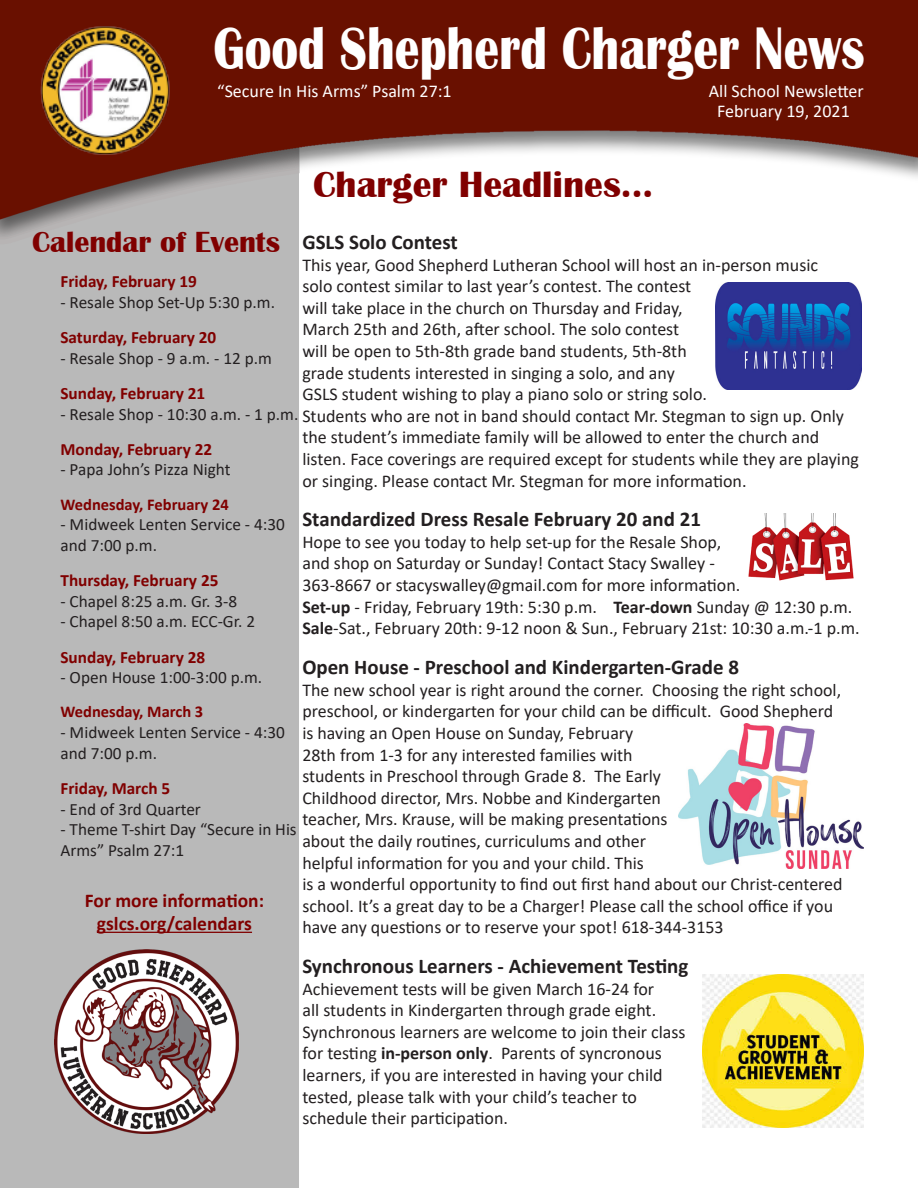
<style>
.page{position:relative;width:918px;height:1188px;background:#fff}
.page>*{position:absolute;margin:0;border:0;box-sizing:border-box;transform-origin:0 0}
.t1{font:700 61.8px "Britannic";color:#fff;scale:.8 1}
.t2{font:700 37.5px "Britannic";color:#800000}
.t3{font:700 30px "Britannic";color:#800000}
.t4{font:700 21px "Calibri";color:#231f20}
.t5{font:700 19.5px "Calibri";color:#800000}
.t6{font:18px/21.6px "Calibri";color:#231f20}
.t7{font:18px "Calibri";color:#fff}
.t8{font:17.25px/20.7px "Calibri";color:#231f20}
.t9{font:700 17.25px "Calibri";color:#800000}
.t10{font:700 16.5px "Calibri";color:#800000}
.s1{font-weight:700}
</style>
<div class="page">
<img style="left:0;top:1px;width:918px;height:1187px">
<img style="left:40px;top:25px;width:132px;height:129px">
<hr style="left:97px;top:932px;width:155px;height:1px;background:#800000">
<img style="left:54px;top:949px;width:185px;height:185px">
<img style="left:715px;top:283px;width:147px;height:106px">
<img style="left:743px;top:514px;width:119px;height:73px">
<img style="left:702px;top:974px;width:162px;height:154px">
<img style="left:678px;top:724px;width:186px;height:144px">
<p class="t1" style="left:214px;top:13px;width:815px">Good Shepherd Charger News</p>
<p class="t7" style="left:717px;top:99px;width:134px">February 19, 2021</p>
<p class="t7" style="left:709px;top:79px;width:156px">All School Newsletter</p>
<p class="t7" style="left:217px;top:79px;width:236px">“Secure In His Arms” Psalm 27:1</p>
<p class="t2" style="left:313px;top:163px;width:341px">Charger Headlines...</p>
<p class="t4" style="left:302px;top:227px;width:157px">GSLS Solo Contest</p>
<p class="t6" style="left:302px;top:253px;width:558px">This year, Good Shepherd Lutheran School will host an in-person music<br>solo contest similar to last year’s contest. The contest<br>will take place in the church on Thursday and Friday,<br>March 25th and 26th, after school. The solo contest<br>will be open to 5th-8th grade band students, 5th-8th<br>grade students interested in singing a solo, and any<br>GSLS student wishing to play a piano solo or string solo.<br>Students who are not in band should contact Mr. Stegman to sign up. Only the student’s immediate family will be allowed to enter the church and listen. Face coverings are required except for students while they are playing or singing. Please contact Mr. Stegman for more information.</p>
<p class="t4" style="left:302px;top:504px;width:400px">Standardized Dress Resale February 20 and 21</p>
<p class="t6" style="left:302px;top:531px;width:439px">Hope to see you today to help set-up for the Resale Shop, and shop on Saturday or Sunday! Contact Stacy Swalley -<br>363-8667 or stacyswalley@gmail.com for more information.</p>
<p class="t6" style="left:302px;top:595px;width:551px"><span class="s1">Set-up</span> - Friday, February 19th: 5:30 p.m. <span class="s1">Tear-down</span> Sunday @ 12:30 p.m.</p>
<p class="t6" style="left:302px;top:617px;width:559px"><span class="s1">Sale</span>-Sat., February 20th: 9-12 noon &amp; Sun., February 21st: 10:30 a.m.-1 p.m.</p>
<p class="t4" style="left:302px;top:652px;width:438px">Open House - Preschool and Kindergarten-Grade 8</p>
<p class="t6" style="left:302px;top:678px;width:542px">The new school year is right around the corner. Choosing the right school, preschool, or kindergarten for your child can be difficult. Good Shepherd is having an Open House on Sunday, February<br>28th from 1-3 for any interested families with<br>students in Preschool through Grade 8. The Early<br>Childhood director, Mrs. Nobbe and Kindergarten<br>teacher, Mrs. Krause, will be making presentations<br>about the daily routines, curriculums and other<br>helpful information for you and your child. This<br>is a wonderful opportunity to find out first hand about our Christ-centered school. It’s a great day to be a Charger! Please call the school office if you have any questions or to reserve your spot! 618-344-3153</p>
<p class="t4" style="left:302px;top:951px;width:388px">Synchronous Learners - Achievement Testing</p>
<p class="t6" style="left:302px;top:977px;width:385px">Achievement tests will be given March 16-24 for<br>all students in Kindergarten through grade eight.<br>Synchronous learners are welcome to join their class for testing <span class="s1">in-person only</span>. Parents of syncronous learners, if you are interested in having your child tested, please talk with your child’s teacher to schedule their participation.</p>
<p class="t3" style="left:32px;top:225px;width:249px">Calendar of Events</p>
<p class="t9" style="left:60px;top:269px;width:138px">Friday, February 19</p>
<p class="t8" style="left:60px;top:291px;width:216px">- Resale Shop Set-Up 5:30 p.m.</p>
<p class="t9" style="left:60px;top:325px;width:157px">Saturday, February 20</p>
<p class="t8" style="left:60px;top:347px;width:213px">- Resale Shop - 9 a.m. - 12 p.m</p>
<p class="t9" style="left:60px;top:381px;width:146px">Sunday, February 21</p>
<p class="t8" style="left:60px;top:403px;width:239px">- Resale Shop - 10:30 a.m. - 1 p.m.</p>
<p class="t9" style="left:60px;top:437px;width:153px">Monday, February 22</p>
<p class="t8" style="left:60px;top:459px;width:172px">- Papa John’s Pizza Night</p>
<p class="t10" style="left:60px;top:492px;width:170px">Wednesday, February 24</p>
<p class="t8" style="left:60px;top:514px;width:226px">- Midweek Lenten Service - 4:30 and 7:00 p.m.</p>
<p class="t9" style="left:60px;top:568px;width:160px">Thursday, February 25</p>
<p class="t8" style="left:60px;top:590px;width:178px">- Chapel 8:25 a.m. Gr. 3-8</p>
<p class="t8" style="left:60px;top:611px;width:196px">- Chapel 8:50 a.m. ECC-Gr. 2</p>
<p class="t9" style="left:60px;top:645px;width:146px">Sunday, February 28</p>
<p class="t8" style="left:60px;top:667px;width:203px">- Open House 1:00-3:00 p.m.</p>
<p class="t10" style="left:60px;top:700px;width:144px">Wednesday, March 3</p>
<p class="t8" style="left:60px;top:722px;width:226px">- Midweek Lenten Service - 4:30 and 7:00 p.m.</p>
<p class="t9" style="left:60px;top:776px;width:111px">Friday, March 5</p>
<p class="t8" style="left:60px;top:798px;width:142px">- End of 3rd Quarter</p>
<p class="t8" style="left:60px;top:819px;width:238px">- Theme T-shirt Day “Secure in His<br>Arms” Psalm 27:1</p>
<p class="t5" style="left:85px;top:886px;width:181px">For more information:</p>
<p class="t5" style="left:97px;top:910px;width:157px">gslcs.org/calendars</p>
</div>
